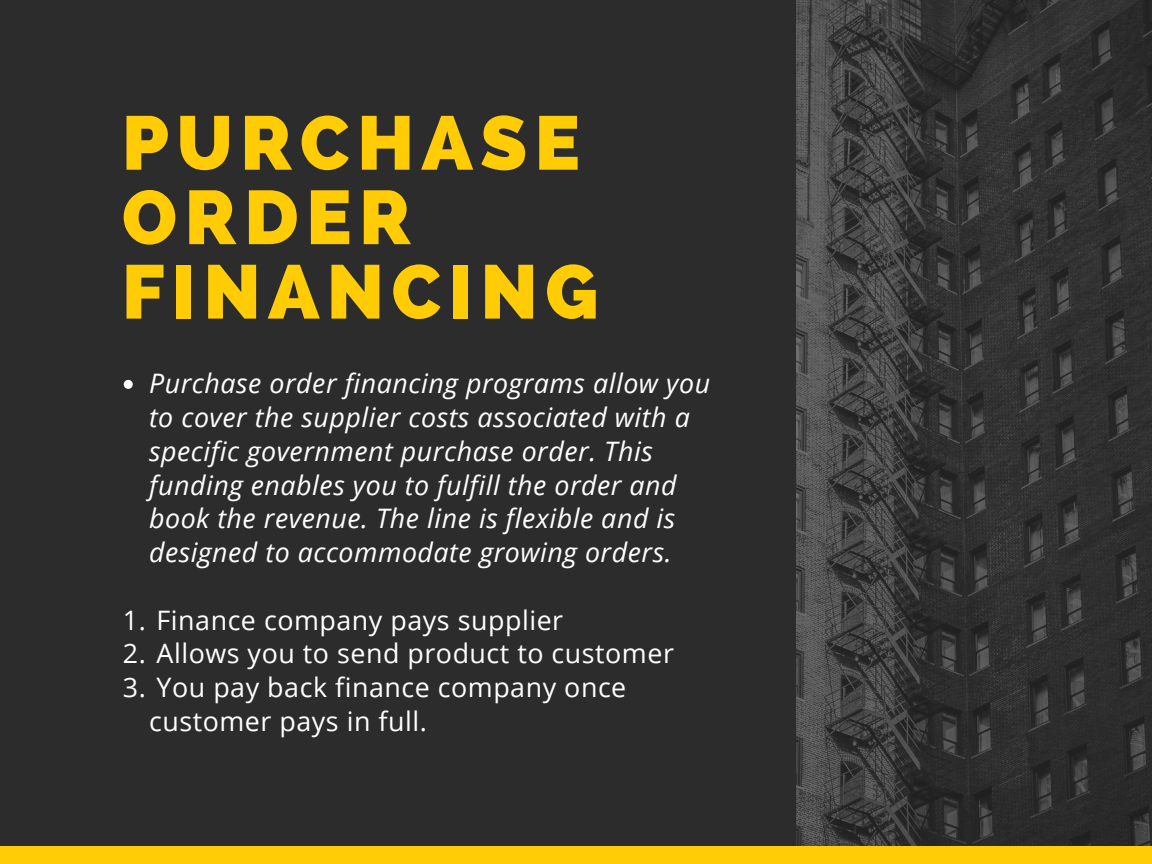
<style>
.page{position:relative;width:1152px;height:864px;background:#2c2c2c}
.page>*{position:absolute;margin:0;border:0;box-sizing:border-box;transform-origin:0 0}
.t1{font:800 75.9px "Raleway";letter-spacing:.1em;color:#ffcc06}
.t2{font:italic 26.85px/33.8px "Open Sans";letter-spacing:.02em;color:#fff}
.t3{font:26.85px/33.8px "Open Sans";letter-spacing:.02em;color:#fff}
</style>
<div class="page">
<svg style="left:124px;top:380px;width:9px;height:9px"></svg>
<img style="left:796px;top:0;width:356px;height:846px">
<div style="left:0;top:846px;width:1152px;height:18px;background:#ffcc06"></div>
<p class="t1" style="left:122px;top:98px;width:460px">PURCHASE</p>
<p class="t1" style="left:122px;top:173px;width:291px">ORDER</p>
<p class="t1" style="left:122px;top:247px;width:478px">FINANCING</p>
<p class="t2" style="left:149px;top:366px;width:563px">Purchase order financing programs allow you to cover the supplier costs associated with a specific government purchase order. This funding enables you to fulfill the order and book the revenue. The line is flexible and is designed to accommodate growing orders.</p>
<p class="t3" style="left:123px;top:602px;width:442px">1. Finance company pays supplier</p>
<p class="t3" style="left:123px;top:636px;width:553px">2. Allows you to send product to customer</p>
<p class="t3" style="left:149px;top:670px;width:479px;text-indent:-26px">3. You pay back finance company once customer pays in full.</p>
</div>
